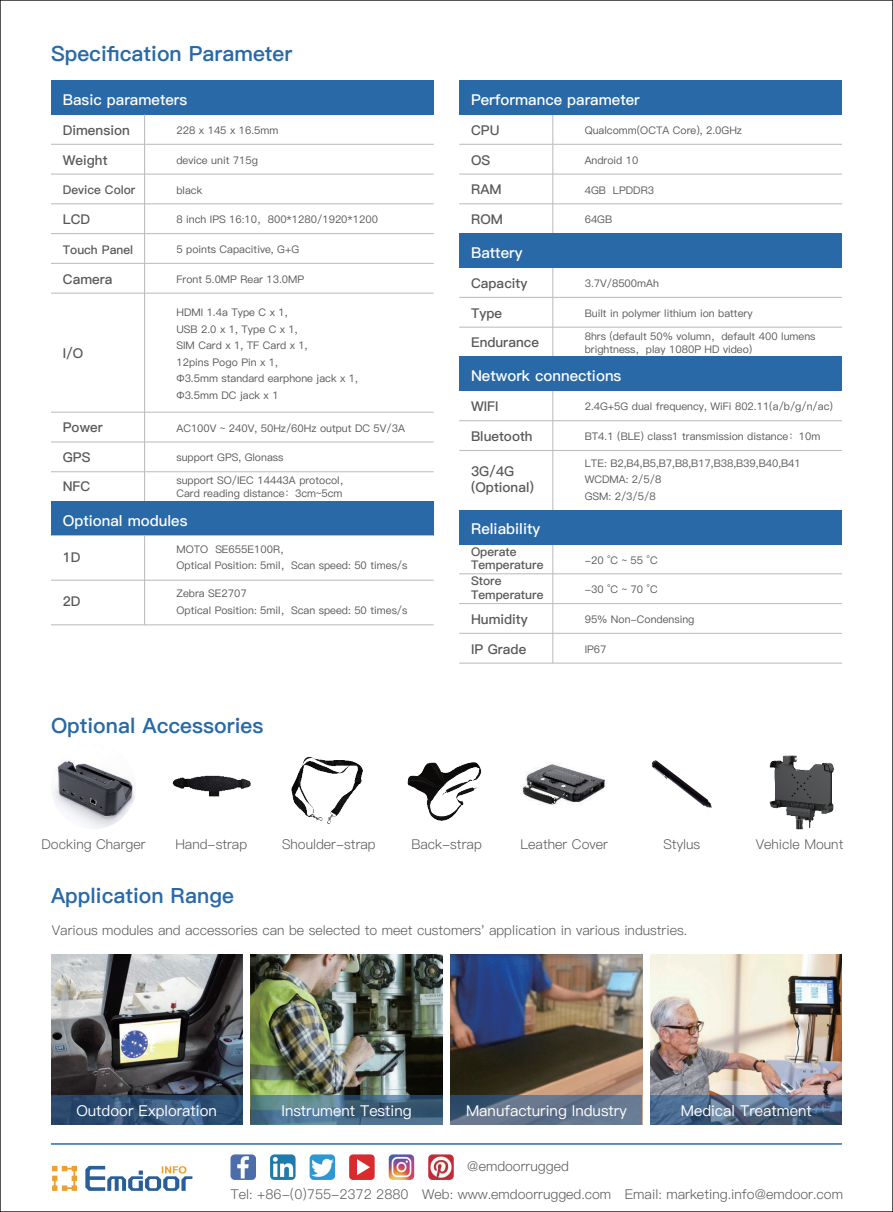
<style>
.page{position:relative;width:893px;height:1212px;background:#fff}
.page>*{position:absolute;margin:0;border:0;box-sizing:border-box;transform-origin:0 0}
.t1{font:21px "Ping Fang SC Heavy";color:#2969a7}
.t2{font:15px "Ping Fang SC Bold";color:#fff}
.t3{font:15px "Ping Fang SC Medium";color:#fff}
.t4{font:13.5px "Ping Fang SC Regular";color:#57585a}
.t5{font:13.5px/16.2px "Ping Fang SC Bold";color:#57585a}
.t6{font:12px/13.5px "Ping Fang SC Bold";color:#57585a}
.t7{font:10.5px/16.5px "Ping Fang SC Medium";color:#57585a}
</style>
<div class="page">
<div style="left:51px;top:80px;width:383px;height:35px;background:#2969a7"></div>
<hr style="left:51px;top:144px;width:383px;height:1px;background:#bcbdc0">
<hr style="left:51px;top:174px;width:383px;height:1px;background:#bcbdc0">
<hr style="left:51px;top:203px;width:383px;height:1px;background:#bcbdc0">
<hr style="left:51px;top:233px;width:383px;height:1px;background:#bcbdc0">
<hr style="left:51px;top:263px;width:383px;height:1px;background:#bcbdc0">
<hr style="left:144px;top:115px;width:1px;height:387px;background:#bcbdc0">
<hr style="left:144px;top:535px;width:1px;height:90px;background:#bcbdc0">
<hr style="left:552px;top:115px;width:1px;height:119px;background:#bcbdc0">
<hr style="left:552px;top:268px;width:1px;height:89px;background:#bcbdc0">
<hr style="left:552px;top:391px;width:1px;height:119px;background:#bcbdc0">
<hr style="left:552px;top:544px;width:1px;height:119px;background:#bcbdc0">
<div style="left:51px;top:502px;width:383px;height:34px;background:#2969a7"></div>
<hr style="left:51px;top:535px;width:383px;height:1px;background:#bcbdc0">
<hr style="left:51px;top:580px;width:383px;height:1px;background:#bcbdc0">
<hr style="left:51px;top:624px;width:383px;height:1px;background:#bcbdc0">
<hr style="left:51px;top:1143px;width:791px;height:2px;background:#2969a7">
<hr style="left:51px;top:293px;width:383px;height:1px;background:#bcbdc0">
<hr style="left:51px;top:412px;width:383px;height:1px;background:#bcbdc0">
<hr style="left:51px;top:441px;width:383px;height:1px;background:#bcbdc0">
<hr style="left:51px;top:471px;width:383px;height:1px;background:#bcbdc0">
<div style="left:459px;top:80px;width:383px;height:35px;background:#2969a7"></div>
<hr style="left:459px;top:144px;width:383px;height:1px;background:#bcbdc0">
<hr style="left:459px;top:174px;width:383px;height:1px;background:#bcbdc0">
<hr style="left:459px;top:203px;width:383px;height:1px;background:#bcbdc0">
<div style="left:459px;top:357px;width:383px;height:34px;background:#2969a7"></div>
<hr style="left:459px;top:420px;width:383px;height:1px;background:#bcbdc0">
<hr style="left:459px;top:450px;width:383px;height:1px;background:#bcbdc0">
<div style="left:459px;top:510px;width:383px;height:34px;background:#2969a7"></div>
<hr style="left:459px;top:573px;width:383px;height:1px;background:#bcbdc0">
<hr style="left:459px;top:603px;width:383px;height:1px;background:#bcbdc0">
<hr style="left:459px;top:633px;width:383px;height:1px;background:#bcbdc0">
<hr style="left:459px;top:662px;width:383px;height:2px;background:#bcbdc0">
<div style="left:459px;top:234px;width:383px;height:34px;background:#2969a7"></div>
<hr style="left:459px;top:297px;width:383px;height:1px;background:#bcbdc0">
<hr style="left:459px;top:327px;width:383px;height:1px;background:#bcbdc0">
<img style="left:51px;top:954px;width:191px;height:141px">
<img style="left:251px;top:954px;width:191px;height:141px">
<img style="left:651px;top:954px;width:191px;height:141px">
<img style="left:451px;top:954px;width:191px;height:141px">
<svg style="left:51px;top:1095px;width:191px;height:30px;background:#315176"></svg>
<svg style="left:251px;top:1095px;width:191px;height:30px;background:#496e86"></svg>
<svg style="left:451px;top:1095px;width:191px;height:30px;background:#5d6f88"></svg>
<svg style="left:651px;top:1095px;width:191px;height:30px;background:#4e6787"></svg>
<img style="left:291px;top:757px;width:72px;height:67px">
<img style="left:522px;top:763px;width:85px;height:42px">
<img style="left:51px;top:744px;width:85px;height:85px;border-radius:43px">
<img style="left:172px;top:775px;width:79px;height:22px">
<img style="left:769px;top:755px;width:65px;height:74px">
<img style="left:651px;top:760px;width:61px;height:48px">
<img style="left:407px;top:762px;width:75px;height:59px">
<svg style="left:85px;top:1166px;width:107px;height:25px"></svg>
<svg style="left:52px;top:1166px;width:25px;height:25px"></svg>
<svg style="left:349px;top:1154px;width:26px;height:26px"></svg>
<img style="left:230px;top:1154px;width:26px;height:26px">
<img style="left:270px;top:1154px;width:26px;height:26px">
<img style="left:310px;top:1154px;width:25px;height:26px">
<img style="left:389px;top:1154px;width:25px;height:26px">
<img style="left:428px;top:1154px;width:26px;height:26px">
<h1 class="t1" style="left:51px;top:41px;width:243px">Specification Parameter</h1>
<h2 class="t2" style="left:63px;top:90px;width:126px">Basic parameters</h2>
<p class="t5" style="left:63px;top:122px;width:69px">Dimension</p>
<p class="t5" style="left:63px;top:152px;width:46px">Weight</p>
<p class="t6" style="left:63px;top:184px;width:74px">Device Color</p>
<p class="t5" style="left:63px;top:211px;width:29px">LCD</p>
<p class="t6" style="left:63px;top:243px;width:72px">Touch Panel</p>
<p class="t5" style="left:63px;top:271px;width:51px">Camera</p>
<p class="t7" style="left:176px;top:122px;width:104px">228 x 145 x 16.5mm</p>
<p class="t7" style="left:176px;top:152px;width:83px">device unit 715g</p>
<p class="t7" style="left:176px;top:182px;width:27px">black</p>
<p class="t7" style="left:176px;top:211px;width:203px">8 inch IPS 16:10，800*1280/1920*1200</p>
<p class="t7" style="left:176px;top:241px;width:124px">5 points Capacitive, G+G</p>
<p class="t7" style="left:176px;top:271px;width:129px">Front 5.0MP Rear 13.0MP</p>
<p class="t5" style="left:63px;top:345px;width:22px">I/O</p>
<p class="t5" style="left:63px;top:420px;width:41px">Power</p>
<p class="t7" style="left:176px;top:304px;width:183px">HDMI 1.4a Type C x 1,<br>USB 2.0 x 1, Type C x 1,<br>SIM Card x 1, TF Card x 1,<br>12pins Pogo Pin x 1,<br>Φ3.5mm standard earphone jack x 1,<br>Φ3.5mm DC jack x 1</p>
<p class="t7" style="left:176px;top:420px;width:230px">AC100V ~ 240V, 50Hz/60Hz output DC 5V/3A</p>
<p class="t5" style="left:63px;top:450px;width:29px">GPS</p>
<p class="t7" style="left:176px;top:450px;width:109px">support GPS, Glonass</p>
<p class="t5" style="left:63px;top:479px;width:29px">NFC</p>
<p class="t7" style="left:176px;top:474px;width:175px;line-height:12.6px">support SO/IEC 14443A protocol，<br>Card reading distance：3cm~5cm</p>
<h2 class="t2" style="left:63px;top:512px;width:126px">Optional modules</h2>
<p class="t5" style="left:63px;top:549px;width:19px">1D</p>
<p class="t5" style="left:63px;top:594px;width:19px">2D</p>
<p class="t7" style="left:176px;top:541px;width:233px">MOTO SE655E100R，<br>Optical Position: 5mil，Scan speed: 50 times/s</p>
<p class="t7" style="left:176px;top:585px;width:233px">Zebra SE2707<br>Optical Position: 5mil，Scan speed: 50 times/s</p>
<h1 class="t1" style="left:51px;top:712px;width:214px">Optional Accessories</h1>
<h2 class="t2" style="left:471px;top:90px;width:170px">Performance parameter</h2>
<p class="t5" style="left:471px;top:122px;width:30px">CPU</p>
<p class="t5" style="left:471px;top:152px;width:21px">OS</p>
<p class="t5" style="left:471px;top:182px;width:32px">RAM</p>
<p class="t5" style="left:471px;top:211px;width:33px">ROM</p>
<p class="t7" style="left:585px;top:122px;width:159px">Qualcomm(OCTA Core), 2.0GHz</p>
<p class="t7" style="left:585px;top:152px;width:55px">Android 10</p>
<p class="t7" style="left:585px;top:182px;width:71px">4GB LPDDR3</p>
<p class="t7" style="left:585px;top:211px;width:29px">64GB</p>
<h2 class="t2" style="left:471px;top:243px;width:53px">Battery</h2>
<p class="t5" style="left:471px;top:275px;width:58px">Capacity</p>
<p class="t5" style="left:471px;top:305px;width:33px">Type</p>
<p class="t5" style="left:471px;top:335px;width:69px">Endurance</p>
<p class="t7" style="left:585px;top:275px;width:76px">3.7V/8500mAh</p>
<p class="t7" style="left:585px;top:305px;width:169px">Built in polymer lithium ion battery</p>
<p class="t7" style="left:585px;top:330px;width:232px;line-height:12.6px">8hrs (default 50% volumn，default 400 lumens brightness，play 1080P HD video)</p>
<h2 class="t2" style="left:471px;top:367px;width:152px">Network connections</h2>
<p class="t5" style="left:471px;top:399px;width:29px">WIFI</p>
<p class="t5" style="left:471px;top:428px;width:63px">Bluetooth</p>
<p class="t5" style="left:471px;top:463px;width:64px">3G/4G (Optional)</p>
<p class="t7" style="left:585px;top:399px;width:250px">2.4G+5G dual frequency, WiFi 802.11(a/b/g/n/ac)</p>
<p class="t7" style="left:585px;top:428px;width:237px">BT4.1 (BLE) class1 transmission distance：10m</p>
<p class="t7" style="left:585px;top:455px;width:218px">LTE: B2,B4,B5,B7,B8,B17,B38,B39,B40,B41<br>WCDMA: 2/5/8<br>GSM: 2/3/5/8</p>
<h2 class="t2" style="left:471px;top:520px;width:71px">Reliability</h2>
<p class="t6" style="left:471px;top:545px;width:74px">Operate<br>Temperature</p>
<p class="t6" style="left:471px;top:575px;width:74px">Store<br>Temperature</p>
<p class="t5" style="left:471px;top:611px;width:58px">Humidity</p>
<p class="t5" style="left:471px;top:641px;width:57px">IP Grade</p>
<p class="t7" style="left:585px;top:552px;width:75px">-20 °C ~ 55 °C</p>
<p class="t7" style="left:585px;top:581px;width:75px">-30 °C ~ 70 °C</p>
<p class="t7" style="left:585px;top:611px;width:111px">95% Non-Condensing</p>
<p class="t7" style="left:585px;top:641px;width:23px">IP67</p>
<p class="t4" style="left:42px;top:836px;width:106px">Docking Charger</p>
<p class="t4" style="left:175px;top:836px;width:73px">Hand-strap</p>
<p class="t4" style="left:282px;top:836px;width:95px">Shoulder-strap</p>
<p class="t4" style="left:411px;top:836px;width:72px">Back-strap</p>
<p class="t4" style="left:520px;top:836px;width:89px">Leather Cover</p>
<p class="t4" style="left:664px;top:836px;width:38px">Stylus</p>
<p class="t4" style="left:756px;top:836px;width:89px">Vehicle Mount</p>
<h1 class="t1" style="left:51px;top:882px;width:185px">Application Range</h1>
<p class="t4" style="left:52px;top:922px;width:637px">Various modules and accessories can be selected to meet customers' application in various industries.</p>
<h2 class="t3" style="left:76px;top:1101px;width:142px">Outdoor Exploration</h2>
<h2 class="t3" style="left:281px;top:1101px;width:132px">Instrument Testing</h2>
<h2 class="t3" style="left:466px;top:1101px;width:162px">Manufacturing Industry</h2>
<h2 class="t3" style="left:681px;top:1101px;width:132px">Medical Treatment</h2>
<p class="t4" style="left:467px;top:1158px;width:103px">@emdoorrugged</p>
<p class="t4" style="left:230px;top:1186px;width:614px">Tel: +86-(0)755-2372 2880 Web: www.emdoorrugged.com Email: marketing.info@emdoor.com</p>
</div>
